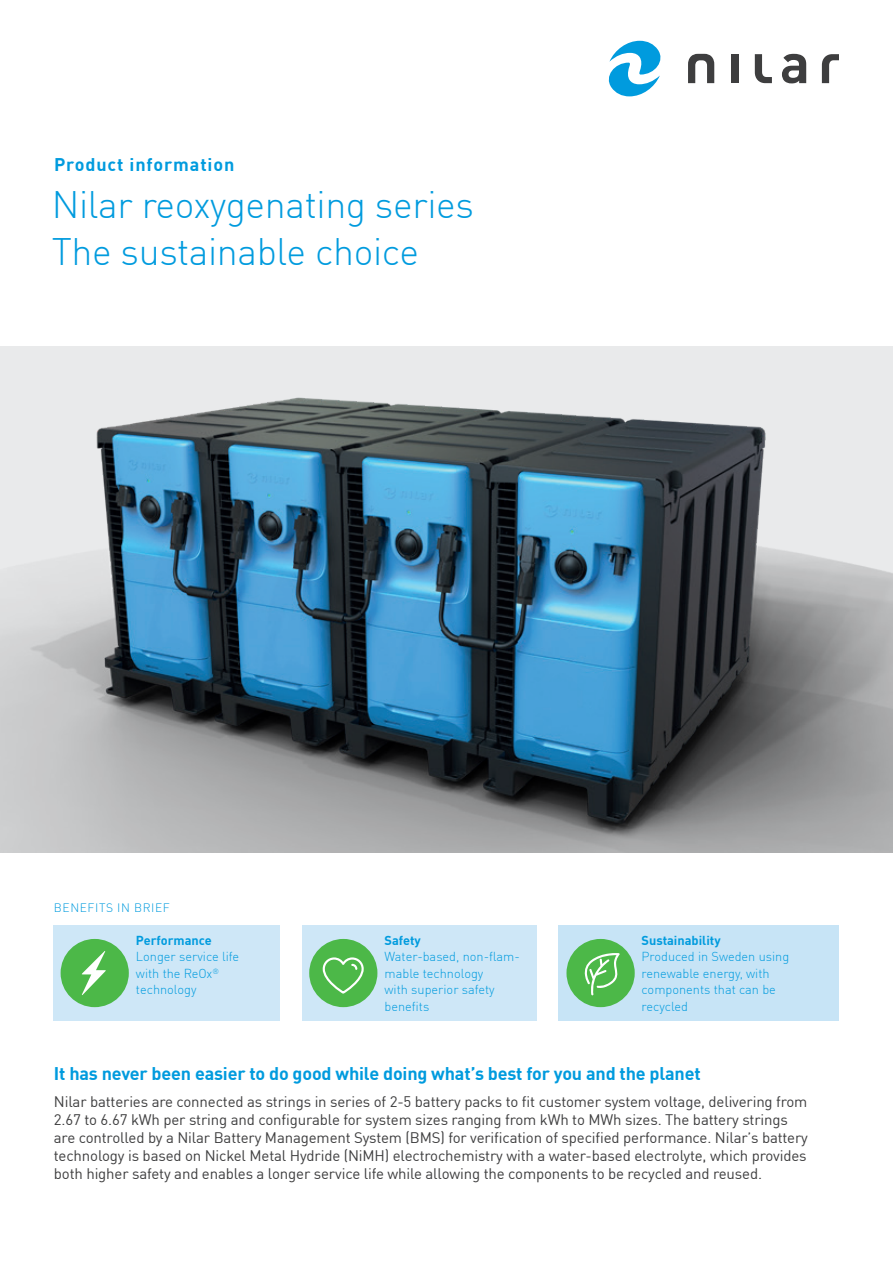
<style>
.page{position:relative;width:893px;height:1263px;background:#fff}
.page>*{position:absolute;margin:0;border:0;box-sizing:border-box;transform-origin:0 0}
.t1{font:300 37.5px/46.5px "DINOT";letter-spacing:-.01em;color:#009bde}
.t2{font:700 18px "DINOT";letter-spacing:-.01em;color:#009bde}
.t3{font:700 18px "DINOT";letter-spacing:.05em;color:#009bde}
.t4{font:15px/18px "DINOT";letter-spacing:-.01em;color:#3e3e3f}
.t5{font:300 12.75px/16.5px "DINOT";color:#009bde}
.t6{font:700 12.75px "DINOT";color:#009bde}
.t7{font:300 12px "DINOT";letter-spacing:.05em;color:#009bde}
</style>
<div class="page">
<img style="left:0;top:347px;width:893px;height:506px">
<div style="left:731px;top:54px;width:8px;height:29px;background:#3e3e3f"></div>
<svg style="left:755px;top:54px;width:17px;height:29px"></svg>
<svg style="left:822px;top:54px;width:17px;height:29px"></svg>
<svg style="left:782px;top:54px;width:24px;height:29px"></svg>
<svg style="left:688px;top:54px;width:26px;height:29px"></svg>
<svg style="left:609px;top:41px;width:52px;height:55px"></svg>
<div style="left:302px;top:925px;width:235px;height:96px;background:#cee7f7"></div>
<div style="left:309px;top:939px;width:68px;height:68px;background:#4cb848;border-radius:50%"></div>
<svg style="left:322px;top:957px;width:42px;height:37px"></svg>
<div style="left:559px;top:925px;width:280px;height:96px;background:#c7e4f6"></div>
<div style="left:566px;top:939px;width:69px;height:68px;background:#4cb848;border-radius:50%"></div>
<svg style="left:584px;top:953px;width:36px;height:42px"></svg>
<div style="left:54px;top:925px;width:226px;height:96px;background:#cee7f7"></div>
<div style="left:61px;top:939px;width:68px;height:68px;background:#4cb848;border-radius:50%"></div>
<svg style="left:82px;top:951px;width:24px;height:44px"></svg>
<p class="t3" style="left:54px;top:151px;width:182px">Product information</p>
<h1 class="t1" style="left:52px;top:179px;width:424px">Nilar reoxygenating series<br>The sustainable choice</h1>
<p class="t7" style="left:54px;top:899px;width:117px">BENEFITS IN BRIEF</p>
<p class="t6" style="left:136px;top:930px;width:77px">Performance</p>
<p class="t5" style="left:136px;top:947px;width:105px">Longer service life with the ReOx<sup>® </sup>technology</p>
<p class="t6" style="left:385px;top:930px;width:38px">Safety</p>
<p class="t5" style="left:385px;top:947px;width:137px">Water-based, non-flam&shy;mable technology<br>with superior safety benefits</p>
<p class="t6" style="left:641px;top:930px;width:81px">Sustainability</p>
<p class="t5" style="left:641px;top:947px;width:149px">Produced in Sweden using renewable energy, with components that can be recycled</p>
<p class="t2" style="left:54px;top:1059px;width:648px">It has never been easier to do good while doing what’s best for you and the planet</p>
<p class="t4" style="left:54px;top:1091px;width:756px">Nilar batteries are connected as strings in series of 2-5 battery packs to fit customer system voltage, delivering from 2.67 to 6.67 kWh per string and configurable for system sizes ranging from kWh to MWh sizes. The battery strings are controlled by a Nilar Battery Management System (BMS) for verification of specified performance. Nilar’s battery technology is based on Nickel Metal Hydride (NiMH) electrochemistry with a water-based electrolyte, which provides both higher safety and enables a longer service life while allowing the components to be recycled and reused.</p>
</div>
